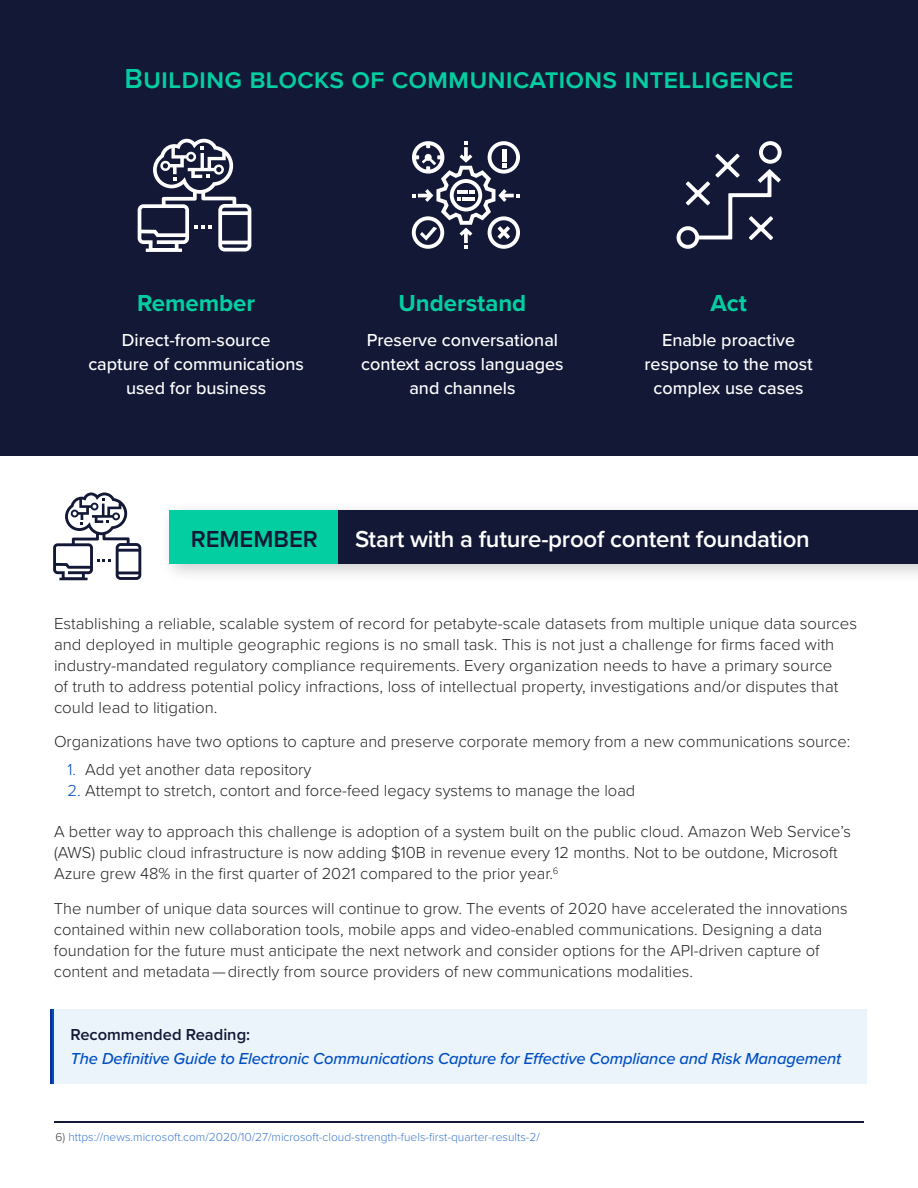
<style>
.page{position:relative;width:918px;height:1188px;background:#fff}
.page>*{position:absolute;margin:0;border:0;box-sizing:border-box;transform-origin:0 0}
.t1{font:600 28.5px "Proxima Nova";color:#03cea1}
.t2{font:600 24px "Proxima Nova";color:#fff}
.t3{font:700 24px "Proxima Nova";color:#03cea1}
.t4{font:600 24px "Proxima Nova";color:#121836}
.t5{font:500 18px/24px "Proxima Nova";color:#fff;text-align:center}
.t6{font:300 16.5px/21px "Proxima Nova";color:#262626}
.t7{font:italic 500 16.5px "Proxima Nova";letter-spacing:-.01em;color:#004ec3}
.t8{font:600 16.5px "Proxima Nova";color:#121836}
.t9{font:300 12px "Proxima Nova";color:#407ad2}
.s1{color:#004ec3}
.s2{color:#404040}
</style>
<div class="page">
<div style="left:0;top:0;width:918px;height:456px;background:#121836"></div>
<hr style="left:54px;top:1122px;width:810px;height:1px;background:#121836">
<svg style="left:138px;top:139px;width:113px;height:113px"></svg>
<svg style="left:412px;top:141px;width:108px;height:108px"></svg>
<svg style="left:676px;top:141px;width:106px;height:108px"></svg>
<svg style="left:53px;top:493px;width:88px;height:87px"></svg>
<div style="left:159px;top:500px;width:759px;height:84px;background:#000;opacity:.2"></div>
<div style="left:169px;top:510px;width:749px;height:54px;background:#121836"></div>
<div style="left:169px;top:510px;width:169px;height:54px;background:#03cea1"></div>
<div style="left:51px;top:1010px;width:816px;height:74px;background:#ebf4fa"></div>
<svg style="left:51px;top:1010px;width:3px;height:74px"></svg>
<h1 class="t1" style="left:125px;top:57px;width:670px">Building blocks of communications intelligence</h1>
<h2 class="t3" style="left:137px;top:286px;width:120px">Remember</h2>
<p class="t5" style="left:88px;top:327px;width:217px">Direct-from-source<br>capture of communications used for business</p>
<h2 class="t3" style="left:398px;top:286px;width:129px">Understand</h2>
<p class="t5" style="left:361px;top:327px;width:204px">Preserve conversational context across languages and channels</p>
<h2 class="t3" style="left:710px;top:286px;width:38px">Act</h2>
<p class="t5" style="left:645px;top:327px;width:170px">Enable proactive response to the most complex use cases</p>
<h2 class="t4" style="left:191px;top:521px;width:129px">REMEMBER</h2>
<h2 class="t2" style="left:355px;top:521px;width:456px">Start with a future-proof content foundation</h2>
<p class="t6" style="left:54px;top:612px;width:805px">Establishing a reliable, scalable system of record for petabyte-scale datasets from multiple unique data sources and deployed in multiple geographic regions is no small task. This is not just a challenge for firms faced with industry-mandated regulatory compliance requirements. Every organization needs to have a primary source<br>of truth to address potential policy infractions, loss of intellectual property, investigations and/or disputes that could lead to litigation.</p>
<p class="t6" style="left:54px;top:730px;width:798px">Organizations have two options to capture and preserve corporate memory from a new communications source:</p>
<p class="t6" style="left:67px;top:758px;width:245px"><span class="s1">1.</span> Add yet another data repository</p>
<p class="t6" style="left:67px;top:779px;width:569px"><span class="s1">2.</span> Attempt to stretch, contort and force-feed legacy systems to manage the load</p>
<p class="t6" style="left:54px;top:820px;width:799px">A better way to approach this challenge is adoption of a system built on the public cloud. Amazon Web Service’s (AWS) public cloud infrastructure is now adding $10B in revenue every 12 months. Not to be outdone, Microsoft<br>Azure grew 48% in the first quarter of 2021 compared to the prior year.<sup>6</sup></p>
<p class="t6" style="left:54px;top:897px;width:795px">The number of unique data sources will continue to grow. The events of 2020 have accelerated the innovations contained within new collaboration tools, mobile apps and video-enabled communications. Designing a data foundation for the future must anticipate the next network and consider options for the API-driven capture of content and metadata — directly from source providers of new communications modalities.</p>
<p class="t8" style="left:70px;top:1022px;width:181px">Recommended Reading:</p>
<p class="t7" style="left:70px;top:1046px;width:772px">The Definitive Guide to Electronic Communications Capture for Effective Compliance and Risk Management</p>
<p class="t9" style="left:56px;top:1128px;width:486px"><span class="s2">6)</span> https://news.microsoft.com/2020/10/27/microsoft-cloud-strength-fuels-first-quarter-results-2/</p>
</div>
